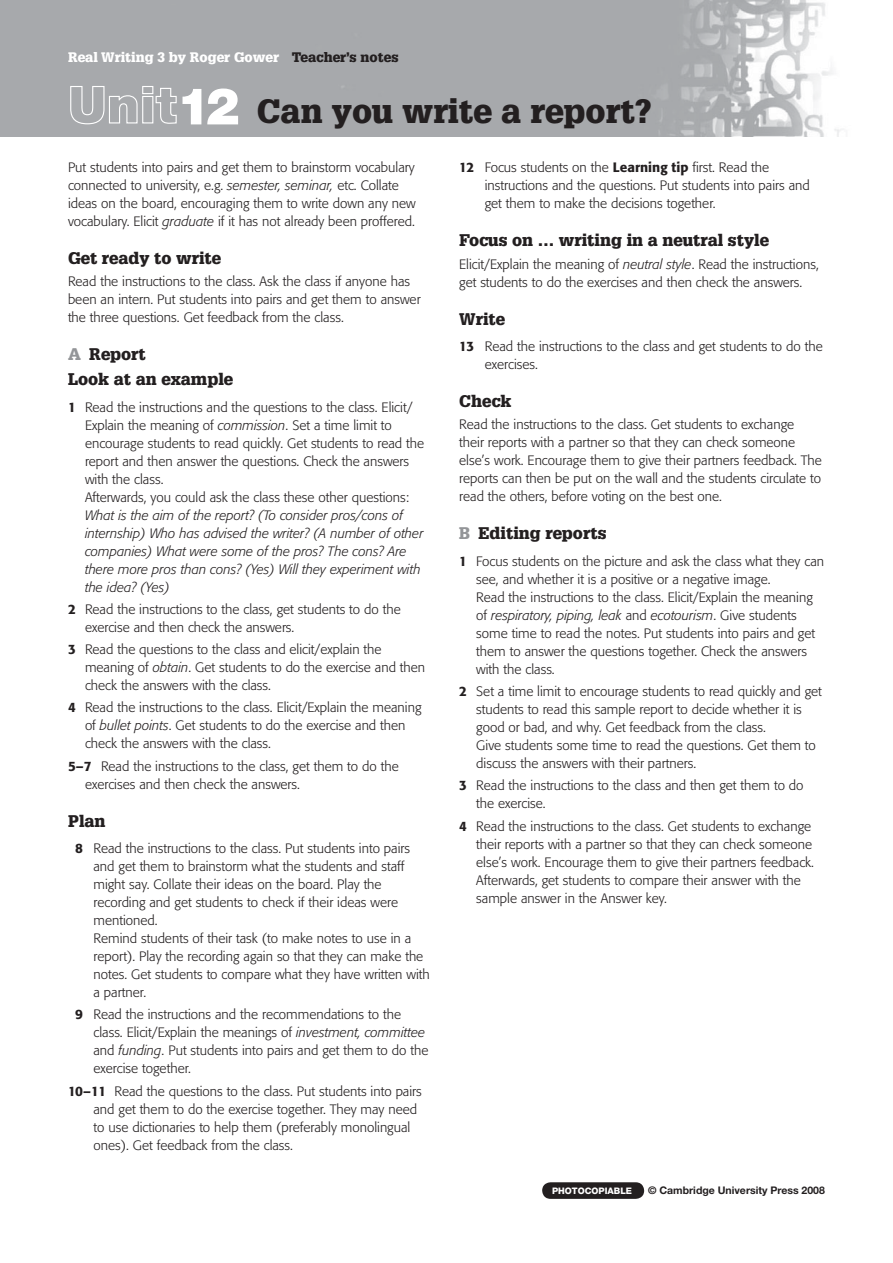
<style>
.page{position:relative;width:893px;height:1263px;background:#fff}
.page>*{position:absolute;margin:0;border:0;box-sizing:border-box;transform-origin:0 0}
.t1{font:900 33px "Glypha";color:#231f20}
.t2{font:900 16.5px/25.2px "Glypha";color:#231f20}
.t3{font:300 13.5px/18px "Formata";color:#231f20}
.t4{font:italic 300 13.5px/18px "Formata";color:#231f20}
.t5{font:900 13.5px "Glypha";color:#fff}
.t6{font:700 10.5px "Helvetica Neue";color:#231f20}
.t7{font:800 9px "Helvetica Neue";color:#fff}
.s1{color:#231f20}
.s2{font-family:"Helvetica Neue";font-size:51px;color:#fff}
.s3{font-style:italic}
.s4{color:#939598}
.s5{font-weight:500}
</style>
<div class="page">
<img style="left:0;top:0;width:843px;height:136px">
<div style="left:542px;top:1182px;width:102px;height:17px;background:#231f20;border-radius:8px"></div>
<p class="t5" style="left:68px;top:52px;width:332px">Real Writing 3 by Roger Gower <span class="s1">Teacher’s notes</span></p>
<h1 class="t1" style="left:68px;top:98px;width:585px"><span class="s2">Unit12</span> Can you write a report?</h1>
<p class="t3" style="left:68px;top:159px;width:349px">Put students into pairs and get them to brainstorm vocabulary connected to university, e.g. <span class="s3">semester, seminar,</span> etc. Collate ideas on the board, encouraging them to write down any new vocabulary. Elicit <span class="s3">graduate</span> if it has not already been proffered.</p>
<p class="t2" style="left:68px;top:246px;width:155px">Get ready to write</p>
<p class="t3" style="left:68px;top:273px;width:354px">Read the instructions to the class. Ask the class if anyone has been an intern. Put students into pairs and get them to answer the three questions. Get feedback from the class.</p>
<p class="t2" style="left:68px;top:343px;width:167px"><span class="s4">A</span> Report<br>Look at an example</p>
<p class="t3" style="left:85px;top:399px;width:341px;text-indent:-17px"><span class="s5">1</span> Read the instructions and the questions to the class. Elicit/ Explain the meaning of <span class="s3">commission</span>. Set a time limit to encourage students to read quickly. Get students to read the report and then answer the questions. Check the answers with the class.<br>Afterwards, you could ask the class these other questions:</p>
<p class="t4" style="left:85px;top:507px;width:340px">What is the aim of the report? (To consider pros/cons of internship) Who has advised the writer? (A number of other companies) What were some of the pros? The cons? Are there more pros than cons? (Yes) Will they experiment with the idea? (Yes)</p>
<p class="t3" style="left:85px;top:601px;width:317px;text-indent:-17px"><span class="s5">2</span> Read the instructions to the class, get students to do the exercise and then check the answers.</p>
<p class="t3" style="left:85px;top:641px;width:342px;text-indent:-17px"><span class="s5">3</span> Read the questions to the class and elicit/explain the meaning of <span class="s3">obtain</span>. Get students to do the exercise and then check the answers with the class.</p>
<p class="t3" style="left:85px;top:700px;width:338px;text-indent:-17px"><span class="s5">4</span> Read the instructions to the class. Elicit/Explain the meaning of <span class="s3">bullet points</span>. Get students to do the exercise and then check the answers with the class.</p>
<p class="t3" style="left:85px;top:758px;width:315px;text-indent:-17px"><span class="s5">5–7</span> Read the instructions to the class, get them to do the exercises and then check the answers.</p>
<p class="t2" style="left:68px;top:809px;width:39px">Plan</p>
<p class="t3" style="left:94px;top:840px;width:338px;text-indent:-18px"><span class="s5">8</span> Read the instructions to the class. Put students into pairs and get them to brainstorm what the students and staff might say. Collate their ideas on the board. Play the recording and get students to check if their ideas were mentioned.<br>Remind students of their task (to make notes to use in a report). Play the recording again so that they can make the notes. Get students to compare what they have written with a partner.</p>
<p class="t3" style="left:94px;top:1007px;width:336px;text-indent:-18px"><span class="s5">9</span> Read the instructions and the recommendations to the class. Elicit/Explain the meanings of <span class="s3">investment, committee </span>and <span class="s3">funding</span>. Put students into pairs and get them to do the exercise together.</p>
<p class="t3" style="left:94px;top:1083px;width:330px;text-indent:-26px"><span class="s5">10–11</span> Read the questions to the class. Put students into pairs and get them to do the exercise together. They may need to use dictionaries to help them (preferably monolingual ones). Get feedback from the class.</p>
<p class="t7" style="left:552px;top:1187px;width:82px">PHOTOCOPIABLE</p>
<p class="t6" style="left:648px;top:1187px;width:178px">© Cambridge University Press 2008</p>
<p class="t3" style="left:485px;top:160px;width:327px;text-indent:-26px"><span class="s5">12</span> Focus students on the <span class="s5">Learning tip</span> first. Read the instructions and the questions. Put students into pairs and get them to make the decisions together.</p>
<p class="t2" style="left:459px;top:229px;width:311px">Focus on … writing in a neutral style</p>
<p class="t3" style="left:459px;top:256px;width:361px">Elicit/Explain the meaning of <span class="s3">neutral style</span>. Read the instructions, get students to do the exercises and then check the answers.</p>
<p class="t2" style="left:459px;top:307px;width:47px">Write</p>
<p class="t3" style="left:485px;top:338px;width:339px;text-indent:-26px"><span class="s5">13</span> Read the instructions to the class and get students to do the exercises.</p>
<p class="t2" style="left:459px;top:390px;width:54px">Check</p>
<p class="t3" style="left:459px;top:417px;width:364px">Read the instructions to the class. Get students to exchange their reports with a partner so that they can check someone else’s work. Encourage them to give their partners feedback. The reports can then be put on the wall and the students circulate to read the others, before voting on the best one.</p>
<p class="t2" style="left:459px;top:522px;width:149px"><span class="s4">B</span> Editing reports</p>
<p class="t3" style="left:476px;top:553px;width:349px;text-indent:-17px"><span class="s5">1</span> Focus students on the picture and ask the class what they can see, and whether it is a positive or a negative image.<br>Read the instructions to the class. Elicit/Explain the meaning of <span class="s3">respiratory, piping, leak</span> and <span class="s3">ecotourism</span>. Give students some time to read the notes. Put students into pairs and get them to answer the questions together. Check the answers with the class.</p>
<p class="t3" style="left:476px;top:683px;width:347px;text-indent:-17px"><span class="s5">2</span> Set a time limit to encourage students to read quickly and get students to read this sample report to decide whether it is good or bad, and why. Get feedback from the class.<br>Give students some time to read the questions. Get them to discuss the answers with their partners.</p>
<p class="t3" style="left:476px;top:778px;width:329px;text-indent:-17px"><span class="s5">3</span> Read the instructions to the class and then get them to do the exercise.</p>
<p class="t3" style="left:476px;top:818px;width:339px;text-indent:-17px"><span class="s5">4</span> Read the instructions to the class. Get students to exchange their reports with a partner so that they can check someone else’s work. Encourage them to give their partners feedback.<br>Afterwards, get students to compare their answer with the sample answer in the Answer key.</p>
</div>
